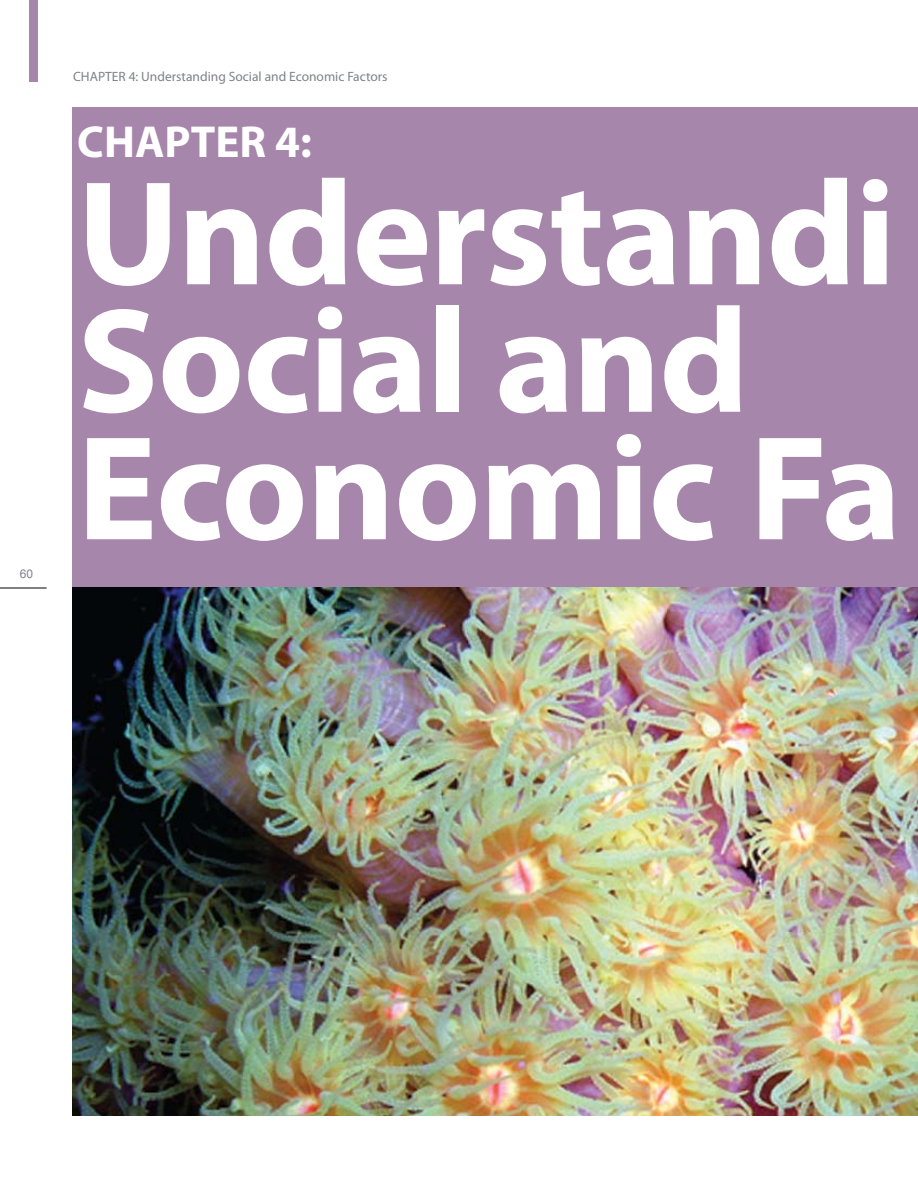
<style>
.page{position:relative;width:918px;height:1188px;background:#fff}
.page>*{position:absolute;margin:0;border:0;box-sizing:border-box;transform-origin:0 0}
.t1{font:700 150px/127.5px "Myriad Pro";letter-spacing:-.01em;color:#fff}
.t2{font:700 45px "Myriad Pro";color:#fff}
.t3{font:13.5px "Myriad Pro";color:#808285}
.t4{font:12px "Arial";color:#808285}
</style>
<div class="page">
<hr style="left:0;top:588px;width:47px;height:1px;background:#000">
<div style="left:30px;top:0;width:8px;height:81px;background:#a686aa"></div>
<div style="left:72px;top:107px;width:846px;height:506px;background:#a686aa"></div>
<img style="left:72px;top:588px;width:846px;height:528px">
<p class="t4" style="left:20px;top:567px;width:15px">60</p>
<p class="t3" style="left:73px;top:68px;width:316px">CHAPTER 4: Understanding Social and Economic Factors</p>
<p class="t2" style="left:77px;top:112px;width:236px">CHAPTER 4:</p>
<p class="t1" style="left:77px;top:165px;width:825px">Understandi<br>Social and<br>Economic Fa</p>
</div>
